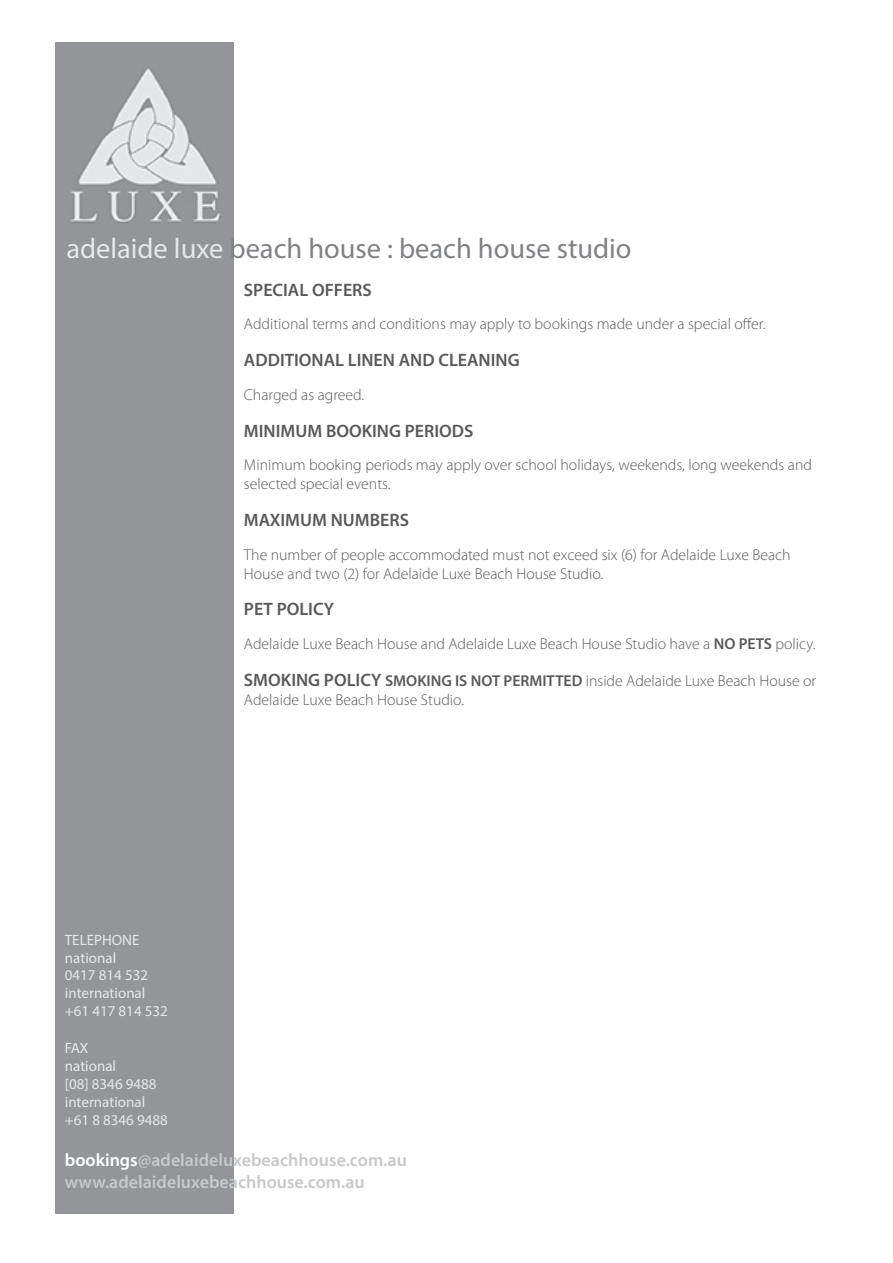
<style>
.page{position:relative;width:893px;height:1263px;background:#fff}
.page>*{position:absolute;margin:0;border:0;box-sizing:border-box;transform-origin:0 0}
.t1{font:28.5px "Myriad Pro";color:#808285}
.t2{font:600 18px "Myriad Pro";color:#595959}
.t3{font:600 18px/21.6px "Myriad Pro";color:#c7c8ca}
.t4{font:300 15.75px/18.9px "Myriad Pro";color:#595959}
.t5{font:15px/17.9px "Myriad Pro";color:#e6e7e9}
.s1{color:#e6e7e9}
.s2{font-weight:600}
.s3{font-weight:600;font-size:18px}
.s4{color:#fff}
</style>
<div class="page">
<div style="left:55px;top:43px;width:179px;height:1171px;background:#939598"></div>
<img style="left:70px;top:67px;width:151px;height:156px">
<h1 class="t1" style="left:66px;top:231px;width:567px"><span class="s1">adelaide luxe</span> beach house : beach house studio</h1>
<p class="t2" style="left:244px;top:278px;width:129px">SPECIAL OFFERS</p>
<p class="t4" style="left:244px;top:315px;width:523px">Additional terms and conditions may apply to bookings made under a special offer.</p>
<p class="t2" style="left:244px;top:349px;width:277px">ADDITIONAL LINEN AND CLEANING</p>
<p class="t4" style="left:244px;top:385px;width:122px">Charged as agreed.</p>
<p class="t2" style="left:244px;top:419px;width:231px">MINIMUM BOOKING PERIODS</p>
<p class="t4" style="left:244px;top:456px;width:570px">Minimum booking periods may apply over school holidays, weekends, long weekends and selected special events.</p>
<p class="t2" style="left:244px;top:508px;width:167px">MAXIMUM NUMBERS</p>
<p class="t4" style="left:244px;top:545px;width:548px">The number of people accommodated must not exceed six (6) for Adelaide Luxe Beach<br>House and two (2) for Adelaide Luxe Beach House Studio.</p>
<p class="t2" style="left:244px;top:598px;width:92px">PET POLICY</p>
<p class="t4" style="left:244px;top:634px;width:573px">Adelaide Luxe Beach House and Adelaide Luxe Beach House Studio have a <span class="s2">NO PETS</span> policy.</p>
<p class="t4" style="left:244px;top:671px;width:574px"><span class="s3">SMOKING POLICY</span> <span class="s2">SMOKING IS NOT PERMITTED</span> inside Adelaide Luxe Beach House or<br>Adelaide Luxe Beach House Studio.</p>
<p class="t5" style="left:65px;top:930px;width:105px">TELEPHONE national<br>0417 814 532 international +61 417 814 532</p>
<p class="t5" style="left:65px;top:1038px;width:105px">FAX<br>national<br>[08] 8346 9488 international +61 8 8346 9488</p>
<p class="t3" style="left:65px;top:1149px;width:344px"><span class="s4">bookings</span>@adelaideluxebeachhouse.com.au www.adelaideluxebeachhouse.com.au</p>
</div>
